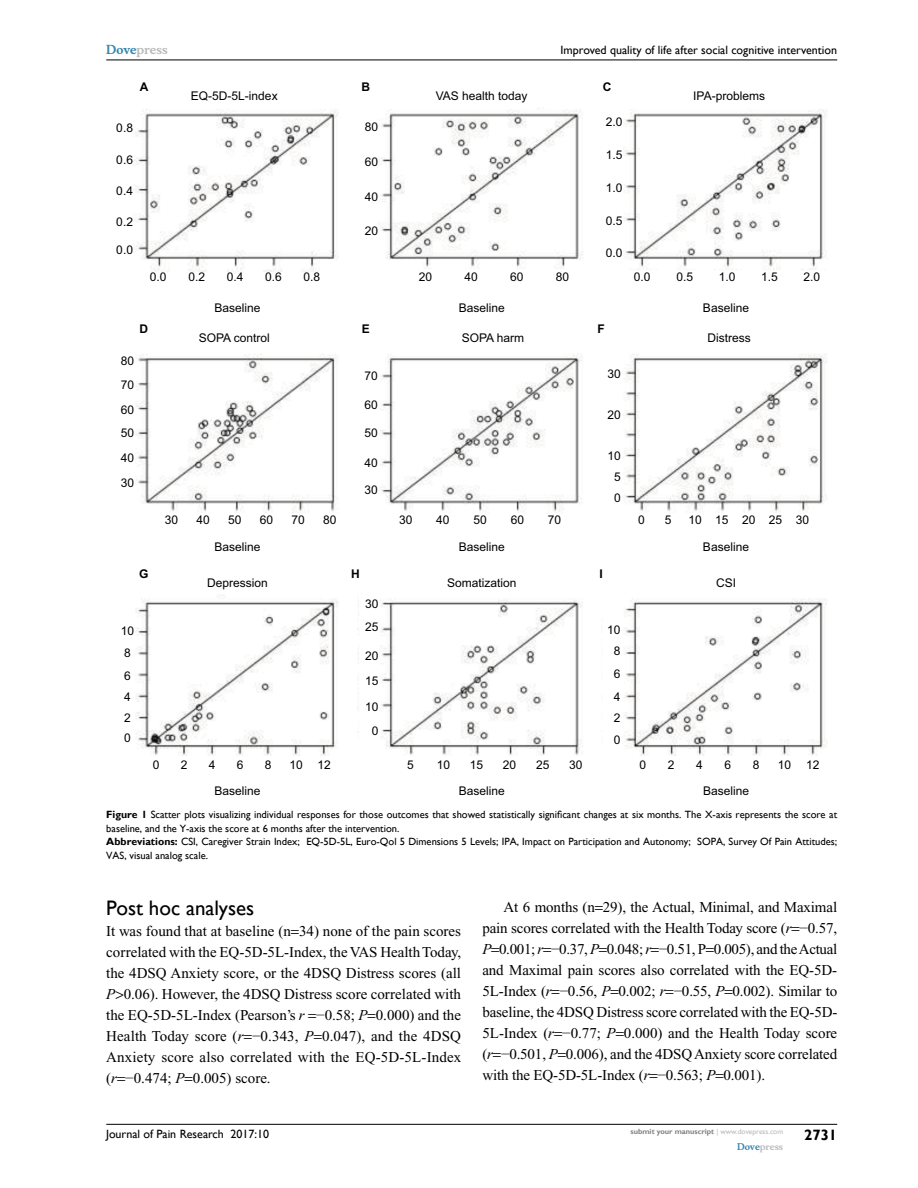
<style>
.page{position:relative;width:918px;height:1188px;background:#fff}
.page>*{position:absolute;margin:0;border:0;box-sizing:border-box;transform-origin:0 0}
.t1{font:21px "Gill Sans";color:#000}
.t2{font:15px/21px "Times New Roman";letter-spacing:-.005em;color:#000;text-align:justify}
.t3{font:700 15px "Gill Sans";color:#000}
.t4{font:12px "Arial";color:#000}
.t5{font:12px "Gill Sans";color:#000}
.t6{font:700 12px "Musee";color:#b8babc}
.t7{font:700 12px "Arial";color:#000}
.t8{font:10.5px/13.5px "Gill Sans";color:#000}
.t9{font:700 9px "Musee";color:#b8babc}
.t10{font:700 7.5px "Gill Sans";color:#808285}
.s1{color:#3785ad}
.s2{font-weight:700}
.s3{font-style:italic}
.s4{font-weight:400;color:#b8babc}
</style>
<div class="page">
<hr style="left:106px;top:1124px;width:731px;height:1px;background:#000">
<hr style="left:106px;top:60px;width:731px;height:1px;background:#000">
<img style="left:133px;top:108px;width:694px;height:648px">
<p class="t6" style="left:106px;top:43px;width:63px"><span class="s1">Dove</span>press</p>
<p class="t5" style="left:561px;top:43px;width:278px">Improved quality of life after social cognitive intervention</p>
<p class="t7" style="left:140px;top:78px;width:10px">A</p>
<p class="t7" style="left:361px;top:78px;width:10px">B</p>
<p class="t7" style="left:603px;top:78px;width:10px">C</p>
<p class="t4" style="left:191px;top:88px;width:88px">EQ-5D-5L-index</p>
<p class="t4" style="left:436px;top:88px;width:93px">VAS health today</p>
<p class="t4" style="left:693px;top:88px;width:73px">IPA-problems</p>
<p class="t4" style="left:116px;top:120px;width:18px">0.8</p>
<p class="t4" style="left:365px;top:119px;width:15px">80</p>
<p class="t4" style="left:606px;top:113px;width:18px">2.0</p>
<p class="t4" style="left:116px;top:151px;width:18px">0.6</p>
<p class="t4" style="left:365px;top:154px;width:15px">60</p>
<p class="t4" style="left:606px;top:147px;width:18px">1.5</p>
<p class="t4" style="left:116px;top:182px;width:18px">0.4</p>
<p class="t4" style="left:365px;top:188px;width:15px">40</p>
<p class="t4" style="left:606px;top:179px;width:18px">1.0</p>
<p class="t4" style="left:116px;top:214px;width:18px">0.2</p>
<p class="t4" style="left:365px;top:223px;width:15px">20</p>
<p class="t4" style="left:606px;top:212px;width:18px">0.5</p>
<p class="t4" style="left:116px;top:242px;width:18px">0.0</p>
<p class="t4" style="left:606px;top:244px;width:18px">0.0</p>
<p class="t4" style="left:464px;top:268px;width:15px">40</p>
<p class="t4" style="left:510px;top:268px;width:15px">60</p>
<p class="t4" style="left:556px;top:268px;width:15px">80</p>
<p class="t4" style="left:265px;top:268px;width:18px">0.6</p>
<p class="t4" style="left:303px;top:268px;width:18px">0.8</p>
<p class="t4" style="left:419px;top:268px;width:15px">20</p>
<p class="t4" style="left:150px;top:268px;width:18px">0.0</p>
<p class="t4" style="left:188px;top:268px;width:18px">0.2</p>
<p class="t4" style="left:227px;top:268px;width:18px">0.4</p>
<p class="t4" style="left:761px;top:268px;width:18px">1.5</p>
<p class="t4" style="left:803px;top:268px;width:18px">2.0</p>
<p class="t4" style="left:214px;top:300px;width:48px">Baseline</p>
<p class="t4" style="left:199px;top:330px;width:73px">SOPA control</p>
<p class="t4" style="left:462px;top:330px;width:64px">SOPA harm</p>
<p class="t4" style="left:708px;top:330px;width:45px">Distress</p>
<p class="t4" style="left:634px;top:268px;width:18px">0.0</p>
<p class="t4" style="left:676px;top:268px;width:18px">0.5</p>
<p class="t4" style="left:719px;top:268px;width:18px">1.0</p>
<p class="t4" style="left:459px;top:300px;width:48px">Baseline</p>
<p class="t4" style="left:703px;top:300px;width:48px">Baseline</p>
<p class="t7" style="left:139px;top:320px;width:10px">D</p>
<p class="t7" style="left:362px;top:320px;width:10px">E</p>
<p class="t7" style="left:597px;top:320px;width:9px">F</p>
<p class="t4" style="left:121px;top:353px;width:15px">80</p>
<p class="t4" style="left:121px;top:377px;width:15px">70</p>
<p class="t4" style="left:121px;top:401px;width:15px">60</p>
<p class="t4" style="left:121px;top:424px;width:15px">50</p>
<p class="t4" style="left:121px;top:449px;width:15px">40</p>
<p class="t4" style="left:121px;top:474px;width:15px">30</p>
<p class="t4" style="left:165px;top:511px;width:15px">30</p>
<p class="t4" style="left:196px;top:511px;width:15px">40</p>
<p class="t4" style="left:228px;top:511px;width:15px">50</p>
<p class="t4" style="left:260px;top:511px;width:15px">60</p>
<p class="t4" style="left:364px;top:368px;width:15px">70</p>
<p class="t4" style="left:364px;top:397px;width:15px">60</p>
<p class="t4" style="left:364px;top:425px;width:15px">50</p>
<p class="t4" style="left:364px;top:454px;width:15px">40</p>
<p class="t4" style="left:364px;top:482px;width:15px">30</p>
<p class="t4" style="left:607px;top:365px;width:15px">30</p>
<p class="t4" style="left:607px;top:407px;width:15px">20</p>
<p class="t4" style="left:607px;top:447px;width:15px">10</p>
<p class="t4" style="left:614px;top:468px;width:8px">5</p>
<p class="t4" style="left:614px;top:489px;width:8px">0</p>
<p class="t4" style="left:292px;top:511px;width:15px">70</p>
<p class="t4" style="left:399px;top:511px;width:15px">30</p>
<p class="t4" style="left:436px;top:511px;width:15px">40</p>
<p class="t4" style="left:474px;top:511px;width:15px">50</p>
<p class="t4" style="left:511px;top:511px;width:15px">60</p>
<p class="t4" style="left:548px;top:511px;width:15px">70</p>
<p class="t4" style="left:638px;top:511px;width:8px">0</p>
<p class="t4" style="left:323px;top:511px;width:15px">80</p>
<p class="t4" style="left:665px;top:511px;width:8px">5</p>
<p class="t4" style="left:688px;top:511px;width:122px">10 15 20 25 30</p>
<p class="t4" style="left:214px;top:539px;width:48px">Baseline</p>
<p class="t4" style="left:207px;top:575px;width:62px">Depression</p>
<p class="t4" style="left:447px;top:575px;width:71px">Somatization</p>
<p class="t4" style="left:716px;top:575px;width:22px">CSI</p>
<p class="t4" style="left:459px;top:539px;width:48px">Baseline</p>
<p class="t4" style="left:703px;top:539px;width:48px">Baseline</p>
<p class="t7" style="left:139px;top:566px;width:11px">G</p>
<p class="t7" style="left:351px;top:566px;width:10px">H</p>
<p class="t7" style="left:599px;top:566px;width:5px">I</p>
<p class="t4" style="left:365px;top:596px;width:15px">30</p>
<p class="t4" style="left:121px;top:623px;width:15px">10</p>
<p class="t4" style="left:365px;top:618px;width:15px">25</p>
<p class="t4" style="left:607px;top:622px;width:15px">10</p>
<p class="t4" style="left:124px;top:645px;width:8px">8</p>
<p class="t4" style="left:365px;top:647px;width:15px">20</p>
<p class="t4" style="left:614px;top:643px;width:8px">8</p>
<p class="t4" style="left:124px;top:667px;width:8px">6</p>
<p class="t4" style="left:365px;top:673px;width:15px">15</p>
<p class="t4" style="left:614px;top:666px;width:8px">6</p>
<p class="t4" style="left:124px;top:688px;width:8px">4</p>
<p class="t4" style="left:365px;top:698px;width:15px">10</p>
<p class="t4" style="left:614px;top:688px;width:8px">4</p>
<p class="t4" style="left:124px;top:709px;width:8px">2</p>
<p class="t4" style="left:614px;top:709px;width:8px">2</p>
<p class="t4" style="left:124px;top:730px;width:8px">0</p>
<p class="t4" style="left:372px;top:723px;width:8px">0</p>
<p class="t4" style="left:614px;top:732px;width:8px">0</p>
<p class="t4" style="left:153px;top:756px;width:8px">0</p>
<p class="t4" style="left:181px;top:756px;width:8px">2</p>
<p class="t4" style="left:209px;top:756px;width:8px">4</p>
<p class="t4" style="left:237px;top:756px;width:8px">6</p>
<p class="t4" style="left:265px;top:756px;width:8px">8</p>
<p class="t4" style="left:289px;top:756px;width:43px">10 12</p>
<p class="t4" style="left:407px;top:756px;width:8px">5</p>
<p class="t4" style="left:437px;top:756px;width:15px">10</p>
<p class="t4" style="left:470px;top:756px;width:15px">15</p>
<p class="t4" style="left:503px;top:756px;width:15px">20</p>
<p class="t4" style="left:536px;top:756px;width:15px">25</p>
<p class="t4" style="left:569px;top:756px;width:15px">30</p>
<p class="t4" style="left:639px;top:756px;width:8px">0</p>
<p class="t4" style="left:668px;top:756px;width:8px">2</p>
<p class="t4" style="left:696px;top:756px;width:8px">4</p>
<p class="t4" style="left:725px;top:756px;width:8px">6</p>
<p class="t4" style="left:753px;top:756px;width:8px">8</p>
<p class="t4" style="left:778px;top:756px;width:15px">10</p>
<p class="t4" style="left:806px;top:756px;width:15px">12</p>
<p class="t4" style="left:214px;top:783px;width:48px">Baseline</p>
<p class="t4" style="left:459px;top:783px;width:48px">Baseline</p>
<p class="t4" style="left:703px;top:783px;width:48px">Baseline</p>
<p class="t8" style="left:106px;top:808px;width:732px"><span class="s2">Figure 1</span> Scatter plots visualizing individual responses for those outcomes that showed statistically significant changes at six months. The X-axis represents the score at baseline, and the Y-axis the score at 6 months after the intervention.<br><span class="s2">Abbreviations:</span> CSI, Caregiver Strain Index; EQ-5D-5L, Euro-Qol 5 Dimensions 5 Levels; IPA, Impact on Participation and Autonomy; SOPA, Survey Of Pain Attitudes; VAS, visual analog scale.</p>
<h1 class="t1" style="left:106px;top:895px;width:150px">Post hoc analyses</h1>
<p class="t2" style="left:106px;top:920px;width:357px">It was found that at baseline (n 34) none of the pain scores correlated with the EQ-5D-5L-Index, the VAS Health Today, the 4DSQ Anxiety score, or the 4DSQ Distress scores (all <span class="s3">P</span> 0.06). However, the 4DSQ Distress score correlated with the EQ-5D-5L-Index (Pearson’s <span class="s3">r</span> −0.58; <span class="s3">P</span> 0.000) and the Health Today score (<span class="s3">r</span> −0.343, <span class="s3">P</span> 0.047), and the 4DSQ Anxiety score also correlated with the EQ-5D-5L-Index (<span class="s3">r</span> −0.474; <span class="s3">P</span> 0.005) score.</p>
<p class="t2" style="left:482px;top:896px;width:357px;text-indent:21px">At 6 months (n 29), the Actual, Minimal, and Maximal pain scores correlated with the Health Today score (<span class="s3">r</span> −0.57, <span class="s3">P</span> 0.001; <span class="s3">r</span> −0.37, <span class="s3">P</span> 0.048; <span class="s3">r</span> −0.51, P 0.005), and the Actual and Maximal pain scores also correlated with the EQ-5D-5L-Index (<span class="s3">r</span> −0.56, <span class="s3">P</span> 0.002; <span class="s3">r</span> −0.55, <span class="s3">P</span> 0.002). Similar to baseline, the 4DSQ Distress score correlated with the EQ-5D-5L-Index (<span class="s3">r</span> −0.77; <span class="s3">P</span> 0.000) and the Health Today score (<span class="s3">r</span> −0.501, <span class="s3">P</span> 0.006), and the 4DSQ Anxiety score correlated with the EQ-5D-5L-Index (<span class="s3">r</span> −0.563; <span class="s3">P</span> 0.001).</p>
<p class="t5" style="left:106px;top:1127px;width:164px">Journal of Pain Research 2017:10</p>
<p class="t10" style="left:631px;top:1127px;width:154px">submit your manuscript <span class="s4">| www.dovepress.com</span></p>
<p class="t9" style="left:737px;top:1141px;width:48px"><span class="s1">Dove</span>press</p>
<p class="t3" style="left:804px;top:1126px;width:35px">2731</p>
</div>
